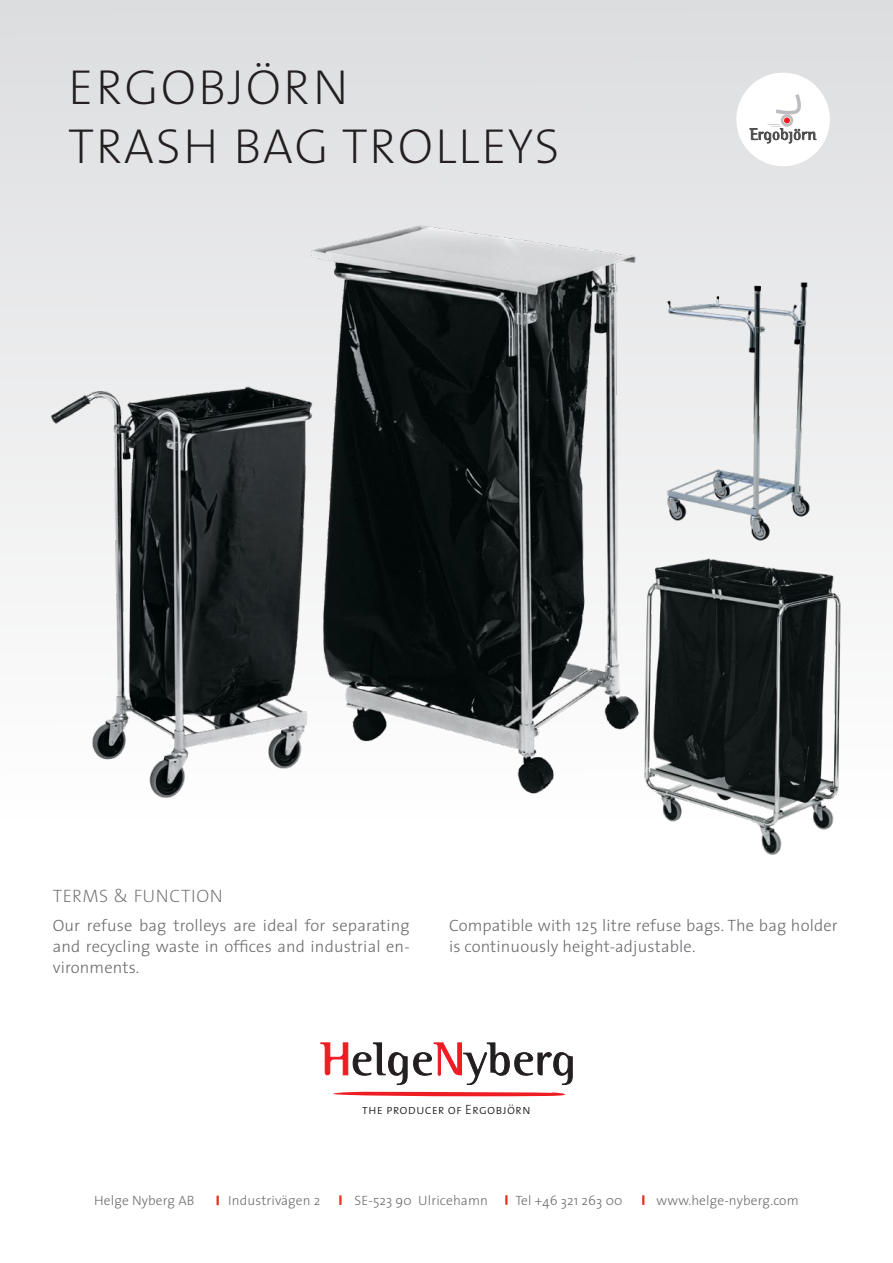
<style>
.page{position:relative;width:893px;height:1263px;background:#fff}
.page>*{position:absolute;margin:0;border:0;box-sizing:border-box;transform-origin:0 0}
.Rubrik{font:200 49.5px "The Sans";letter-spacing:.035em;color:#231f20}
.Produktnamn_1{font:200 18px "The Sans";letter-spacing:.03em;color:#6c6d70}
.t1{font:300 16.5px/21px "The Sans";letter-spacing:.01em;color:#6c6d70;text-align:justify}
.t2{font:300 13.5px "The Sans";letter-spacing:.01em;color:#6c6d70}
.t3{font:13.5px "The Sans Light Caps";letter-spacing:.01em;color:#231f20}
</style>
<div class="page">
<div style="left:0;top:0;width:893px;height:819px;background:linear-gradient(to bottom,#dcdddf,#fefefe)"></div>
<div style="left:736px;top:73px;width:94px;height:93px;background:#fff;border-radius:50%"></div>
<svg style="left:750px;top:94px;width:66px;height:49px"></svg>
<svg style="left:320px;top:1042px;width:253px;height:43px"></svg>
<svg style="left:333px;top:1092px;width:232px;height:4px"></svg>
<img style="left:611px;top:536px;width:266px;height:319px">
<img style="left:299px;top:225px;width:357px;height:570px">
<img style="left:658px;top:270px;width:168px;height:281px">
<img style="left:45px;top:387px;width:270px;height:415px">
<svg style="left:217px;top:1196px;width:2px;height:9px"></svg>
<svg style="left:339px;top:1195px;width:3px;height:10px"></svg>
<svg style="left:505px;top:1195px;width:2px;height:10px"></svg>
<svg style="left:642px;top:1195px;width:2px;height:10px"></svg>
<p class="Rubrik" style="left:68px;top:47px;width:282px">ERGOBJÖRN</p>
<p class="Rubrik" style="left:68px;top:105px;width:493px">TRASH BAG TROLLEYS</p>
<p class="Produktnamn_1" style="left:53px;top:881px;width:171px">TERMS &amp; FUNCTION</p>
<p class="t1" style="left:53px;top:914px;width:358px">Our refuse bag trolleys are ideal for separating and recycling waste in offices and industrial en&shy;vironments.</p>
<p class="t1" style="left:449px;top:914px;width:390px">Compatible with 125 litre refuse bags. The bag holder is continuously height-adjustable.</p>
<p class="t3" style="left:362px;top:1099px;width:170px">the producer of Ergobjörn</p>
<p class="t2" style="left:94px;top:1189px;width:101px">Helge Nyberg AB</p>
<p class="t2" style="left:228px;top:1189px;width:94px">Industrivägen 2</p>
<p class="t2" style="left:354px;top:1189px;width:135px">SE-523 90 Ulricehamn</p>
<p class="t2" style="left:515px;top:1189px;width:109px">Tel +46 321 263 00</p>
<p class="t2" style="left:656px;top:1189px;width:144px">www.helge-nyberg.com</p>
</div>
